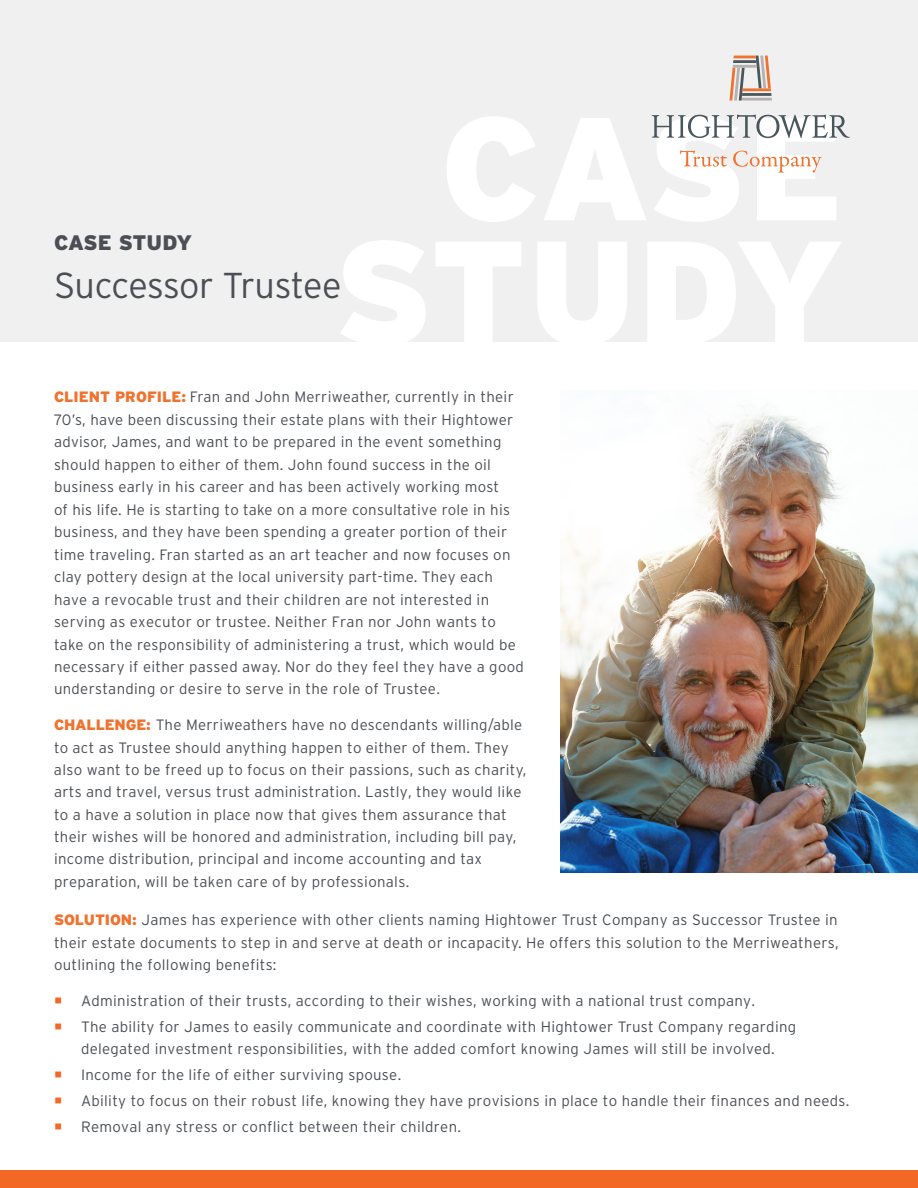
<style>
.page{position:relative;width:918px;height:1188px;background:#fff}
.page>*{position:absolute;margin:0;border:0;box-sizing:border-box;transform-origin:0 0}
.t1{font:300 36px "Interstate";letter-spacing:-.02em;color:#4b4f54}
.t2{font:900 21px "Interstate";letter-spacing:-.01em;color:#4b4f54}
.t3{font:300 15px/22.5px "Interstate";letter-spacing:.02em;color:#4b4f54}
.s1{font-weight:900;color:#f0722e}
</style>
<div class="page">
<div style="left:0;top:0;width:918px;height:341px;background:#f1f0f0"></div>
<svg style="left:340px;top:240px;width:502px;height:102px;fill:#fff"></svg>
<svg style="left:756px;top:56px;width:15px;height:32px"></svg>
<hr style="left:742px;top:98px;width:30px;height:3px;background:#b5b1b1">
<svg style="left:729px;top:68px;width:16px;height:33px"></svg>
<hr style="left:742px;top:88px;width:29px;height:3px;background:#f0722e">
<hr style="left:742px;top:93px;width:30px;height:3px;background:#49575c">
<hr style="left:733px;top:65px;width:24px;height:3px;background:#b5b1b1">
<hr style="left:734px;top:56px;width:22px;height:2px;background:#f0722e">
<hr style="left:733px;top:60px;width:23px;height:3px;background:#49575c">
<svg style="left:447px;top:114px;width:403px;height:108px"></svg>
<div style="left:0;top:1171px;width:918px;height:17px;background:#f36824"></div>
<img style="left:561px;top:407px;width:357px;height:466px">
<p class="t2" style="left:54px;top:231px;width:140px">CASE STUDY</p>
<p class="t1" style="left:54px;top:266px;width:289px">Successor Trustee</p>
<p class="t3" style="left:54px;top:385px;width:471px"><span class="s1">CLIENT PROFILE:</span> Fran and John Merriweather, currently in their 70’s, have been discussing their estate plans with their Hightower advisor, James, and want to be prepared in the event something should happen to either of them. John found success in the oil business early in his career and has been actively working most<br>of his life. He is starting to take on a more consultative role in his business, and they have been spending a greater portion of their time traveling. Fran started as an art teacher and now focuses on clay pottery design at the local university part-time. They each have a revocable trust and their children are not interested in serving as executor or trustee. Neither Fran nor John wants to take on the responsibility of administering a trust, which would be necessary if either passed away. Nor do they feel they have a good understanding or desire to serve in the role of Trustee.</p>
<p class="t3" style="left:54px;top:714px;width:474px"><span class="s1">CHALLENGE:</span> The Merriweathers have no descendants willing/able to act as Trustee should anything happen to either of them. They also want to be freed up to focus on their passions, such as charity, arts and travel, versus trust administration. Lastly, they would like to a have a solution in place now that gives them assurance that their wishes will be honored and administration, including bill pay, income distribution, principal and income accounting and tax preparation, will be taken care of by professionals.</p>
<p class="t3" style="left:54px;top:909px;width:786px;text-align:justify"><span class="s1">SOLUTION:</span> James has experience with other clients naming Hightower Trust Company as Successor Trustee in their estate documents to step in and serve at death or incapacity. He offers this solution to the Merriweathers, outlining the following benefits:</p>
<p class="t3" style="left:81px;top:988px;width:717px;line-height:25.5px">Administration of their trusts, according to their wishes, working with a national trust company.<br>The ability for James to easily communicate and coordinate with Hightower Trust Company regarding</p>
<p class="t3" style="left:81px;top:1036px;width:770px;line-height:25.8px">delegated investment responsibilities, with the added comfort knowing James will still be involved.<br>Income for the life of either surviving spouse.<br>Ability to focus on their robust life, knowing they have provisions in place to handle their finances and needs.<br>Removal any stress or conflict between their children.</p>
</div>
